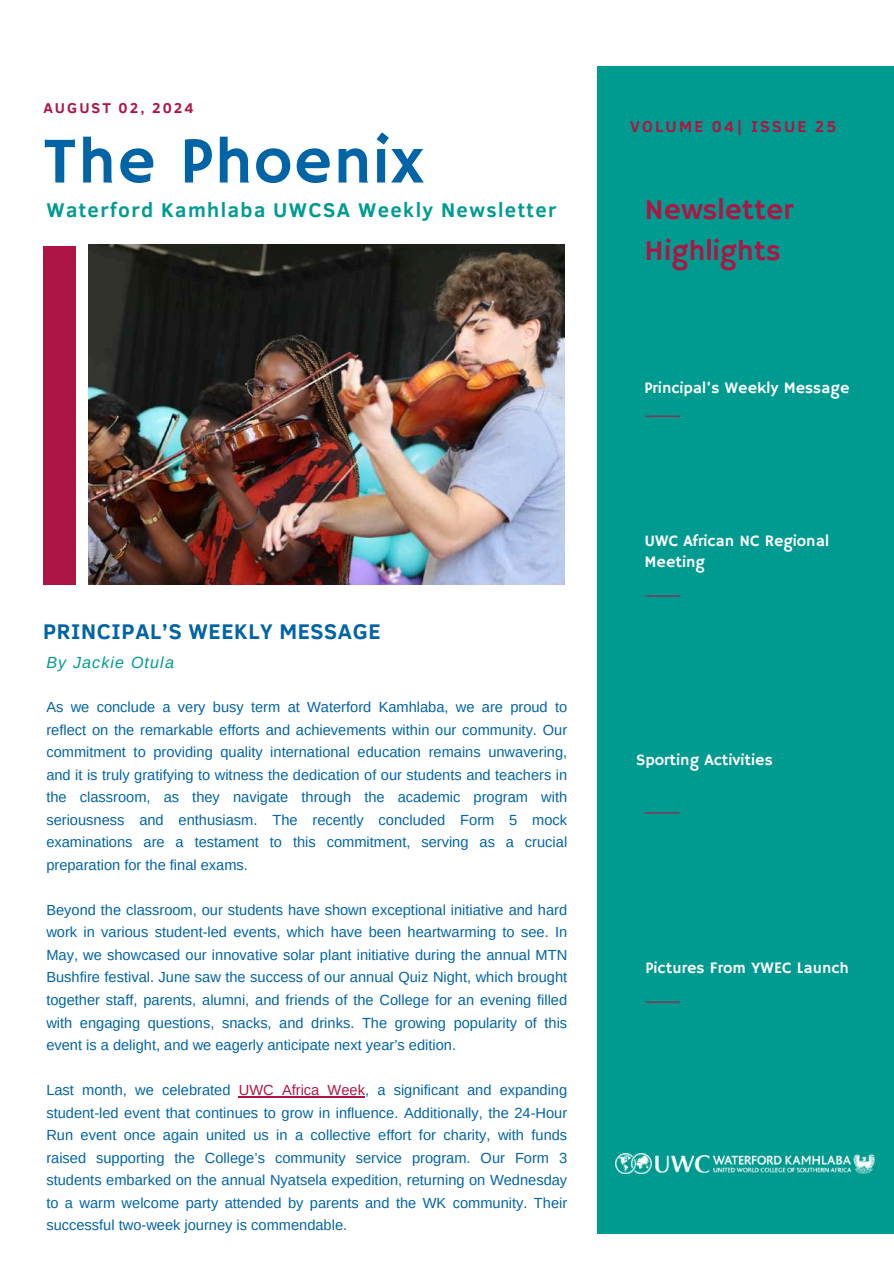
<style>
.page{position:relative;width:894px;height:1264px;background:#fff}
.page>*{position:absolute;margin:0;border:0;box-sizing:border-box;transform-origin:0 0}
.t1{font:65.7px "Hammersmith One";letter-spacing:.02em;color:#0064a6}
.t2{font:29.1px/40.5px "Hammersmith One";color:#ad1644}
.t3{font:700 21.75px "Clear Sans";letter-spacing:.03em;color:#0064a6}
.t4{font:700 20.4px "Clear Sans";letter-spacing:.07em;color:#009b90}
.t5{font:16.05px/20.9px "Hammersmith One";color:#fff}
.t6{font:700 16.05px "Clear Sans";letter-spacing:.14em;color:#ad1644}
.t7{font:italic 16.05px "Arimo";letter-spacing:.07em;color:#009b90}
.t8{font:14.7px/22.5px "Arimo";color:#0064a6;text-align:justify}
.t9{font:700 14.55px "Clear Sans";letter-spacing:.14em;color:#ad1644}
.s1{color:#ad1644}
</style>
<div class="page">
<div style="left:596px;top:66px;width:297px;height:1167px;background:#009b90"></div>
<hr style="left:645px;top:415px;width:35px;height:2px;background:#ad1644">
<hr style="left:645px;top:595px;width:35px;height:1px;background:#ad1644">
<img style="left:88px;top:244px;width:476px;height:340px">
<div style="left:43px;top:246px;width:33px;height:338px;background:#ad1644"></div>
<img style="left:615px;top:1153px;width:259px;height:20px">
<hr style="left:239px;top:1096px;width:126px;height:1px;background:#ad1644">
<hr style="left:644px;top:812px;width:35px;height:1px;background:#ad1644">
<hr style="left:645px;top:1001px;width:35px;height:1px;background:#ad1644">
<p class="t9" style="left:43px;top:97px;width:152px">AUGUST 02, 2024</p>
<h1 class="t1" style="left:43px;top:123px;width:382px">The Phoenix</h1>
<h3 class="t4" style="left:46px;top:195px;width:511px">Waterford Kamhlaba UWCSA Weekly Newsletter</h3>
<h3 class="t3" style="left:43px;top:615px;width:339px">PRINCIPAL’S WEEKLY MESSAGE</h3>
<p class="t7" style="left:46px;top:653px;width:129px">By Jackie Otula</p>
<p class="t8" style="left:46px;top:696px;width:522px">As we conclude a very busy term at Waterford Kamhlaba, we are proud to reflect on the remarkable efforts and achievements within our community. Our commitment to providing quality international education remains unwavering, and it is truly gratifying to witness the dedication of our students and teachers in the classroom, as they navigate through the academic program with seriousness and enthusiasm. The recently concluded Form 5 mock examinations are a testament to this commitment, serving as a crucial preparation for the final exams.</p>
<p class="t8" style="left:46px;top:898px;width:522px">Beyond the classroom, our students have shown exceptional initiative and hard work in various student-led events, which have been heartwarming to see. In May, we showcased our innovative solar plant initiative during the annual MTN Bushfire festival. June saw the success of our annual Quiz Night, which brought together staff, parents, alumni, and friends of the College for an evening filled with engaging questions, snacks, and drinks. The growing popularity of this event is a delight, and we eagerly anticipate next year’s edition.</p>
<p class="t8" style="left:46px;top:1078px;width:522px">Last month, we celebrated <span class="s1">UWC Africa Week</span>, a significant and expanding student-led event that continues to grow in influence. Additionally, the 24-Hour Run event once again united us in a collective effort for charity, with funds raised supporting the College’s community service program. Our Form 3 students embarked on the annual Nyatsela expedition, returning on Wednesday to a warm welcome party attended by parents and the WK community. Their successful two-week journey is commendable.</p>
<p class="t6" style="left:630px;top:114px;width:207px">VOLUME 04| ISSUE 25</p>
<h2 class="t2" style="left:644px;top:191px;width:150px">Newsletter<br>Highlights</h2>
<p class="t5" style="left:644px;top:378px;width:206px">Principal’s Weekly Message</p>
<p class="t5" style="left:644px;top:531px;width:186px">UWC African NC Regional<br>Meeting</p>
<p class="t5" style="left:636px;top:750px;width:138px">Sporting Activities</p>
<p class="t5" style="left:645px;top:958px;width:205px">Pictures From YWEC Launch</p>
</div>
